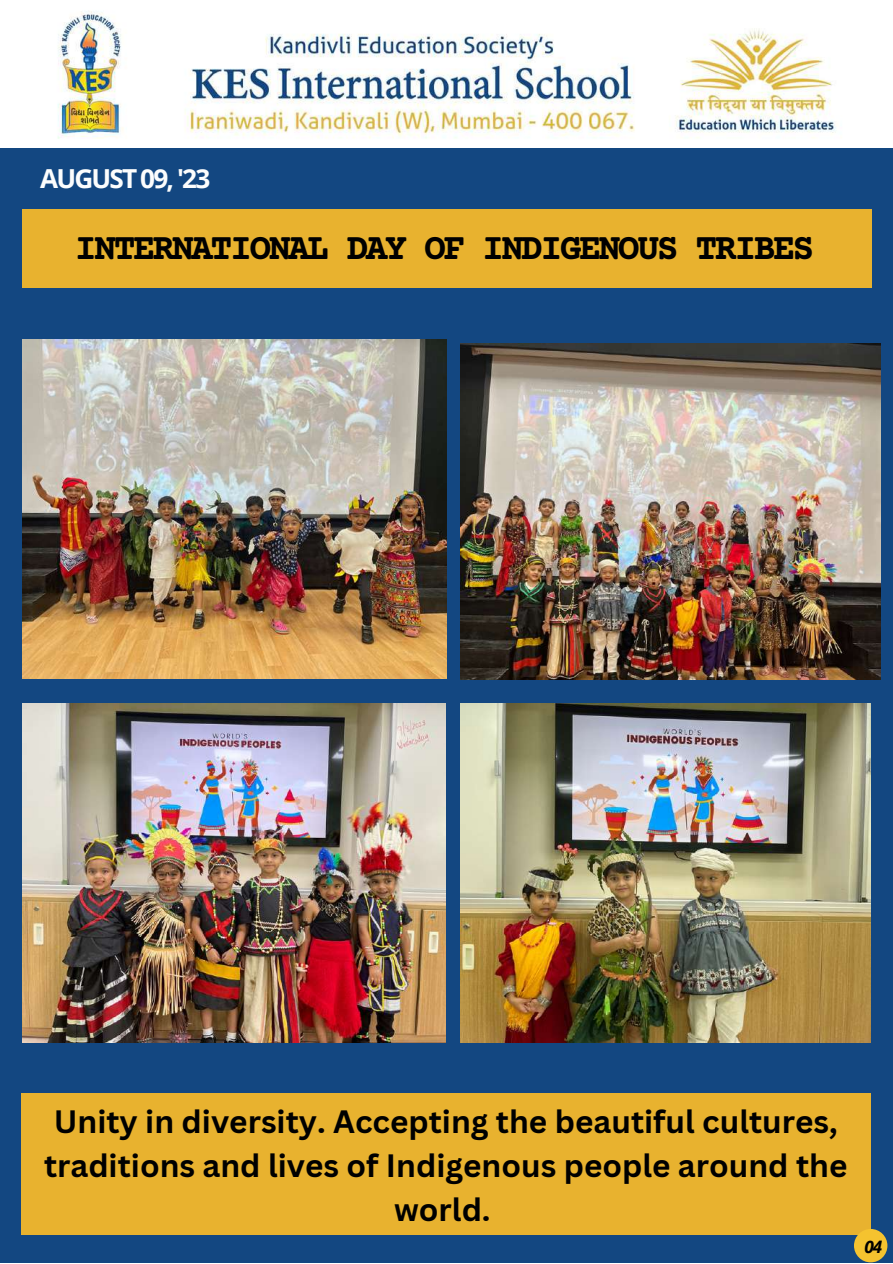
<style>
.page{position:relative;width:893px;height:1264px;background:#fff}
.page>*{position:absolute;margin:0;border:0;box-sizing:border-box;transform-origin:0 0}
.t1{font:700 36.75px "Courier Prime";letter-spacing:-.07em;color:#000}
.t2{font:700 31.5px/43.8px "Canva Sans";color:#000;text-align:center}
.t3{font:700 26.25px "Open Sans";letter-spacing:-.07em;color:#fcfdfd}
.t4{font:italic 700 17.25px "Open Sans";color:#000}
</style>
<div class="page">
<div style="left:0;top:0;width:892px;height:1262px;background:#134781"></div>
<img style="left:22px;top:703px;width:423px;height:339px">
<div style="left:22px;top:1093px;width:849px;height:142px;background:#e8b22f"></div>
<img style="left:461px;top:703px;width:409px;height:339px">
<img style="left:461px;top:343px;width:419px;height:336px">
<div style="left:22px;top:209px;width:849px;height:79px;background:#e8b22f"></div>
<div style="left:853px;top:1228px;width:34px;height:34px;background:#f5c32f;border-radius:50%"></div>
<img style="left:0;top:0;width:892px;height:147px">
<img style="left:22px;top:339px;width:424px;height:339px">
<p class="t3" style="left:40px;top:160px;width:171px">AUGUST 09, '23</p>
<p class="t1" style="left:75px;top:231px;width:741px">INTERNATIONAL DAY OF INDIGENOUS TRIBES</p>
<p class="t2" style="left:44px;top:1098px;width:804px">Unity in diversity. Accepting the beautiful cultures, traditions and lives of Indigenous people around the world.</p>
<p class="t4" style="left:864px;top:1234px;width:19px">04</p>
</div>
